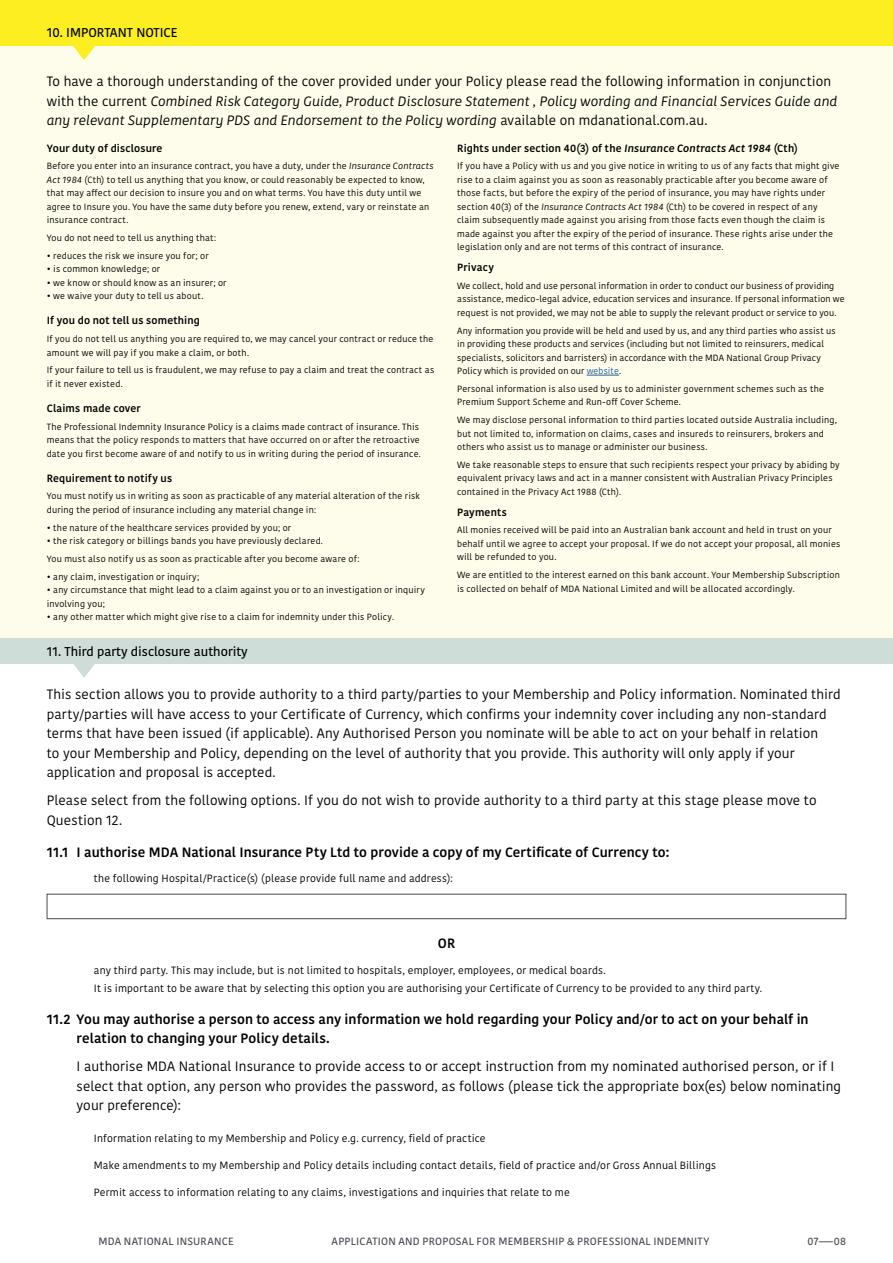
<style>
.page{position:relative;width:893px;height:1263px;background:#fff}
.page>*{position:absolute;margin:0;border:0;box-sizing:border-box;transform-origin:0 0}
.t1{font:13.5px/19.5px "Kohinoor";letter-spacing:.01em;color:#000}
.t2{font:italic 13.5px/19.5px "Kohinoor";letter-spacing:.005em;color:#000}
.t3{font:500 13.5px/19.5px "Kohinoor";letter-spacing:.005em;color:#000}
.t4{font:600 12.75px "Kohinoor";color:#000}
.t5{font:10.5px/18px "Kohinoor";letter-spacing:.015em;color:#000}
.t6{font:500 10.5px "Kohinoor";letter-spacing:.015em;color:#000}
.t7{font:600 10.5px "Kohinoor";letter-spacing:.02em;color:#484c55}
.t8{font:9px/13.5px "Kohinoor";letter-spacing:.02em;color:#000}
.s1{font-style:normal}
.s2{font-style:italic}
.s3{color:#215e9e}
</style>
<div class="page">
<div style="left:0;top:26px;width:893px;height:612px;background:#fefcea"></div>
<svg style="left:73px;top:46px;width:23px;height:14px"></svg>
<div style="left:0;top:0;width:893px;height:46px;background:#fcee20"></div>
<hr style="left:587px;top:375px;width:32px;height:1px;background:#215e9e">
<svg style="left:56px;top:663px;width:78px;height:15px"></svg>
<div style="left:0;top:638px;width:893px;height:25px;background:#cfddd8"></div>
<div style="left:47px;top:894px;width:799px;height:25px;border:1px solid #494c54"></div>
<h2 class="t4" style="left:47px;top:24px;width:132px">10. IMPORTANT NOTICE</h2>
<p class="t2" style="left:47px;top:72px;width:792px"><span class="s1">To have a thorough understanding of the cover provided under your Policy please read the following information in conjunction with the current</span> Combined Risk Category Guide, Product Disclosure Statement , Policy wording and Financial Services Guide and any relevant Supplementary PDS and Endorsement to the Policy wording <span class="s1">available on mdanational.com.au.</span></p>
<p class="t6" style="left:47px;top:141px;width:117px">Your duty of disclosure</p>
<p class="t8" style="left:47px;top:160px;width:388px">Before you enter into an insurance contract, you have a duty, under the <span class="s2">Insurance Contracts Act 1984</span> (Cth) to tell us anything that you know, or could reasonably be expected to know, that may affect our decision to insure you and on what terms. You have this duty until we agree to Insure you. You have the same duty before you renew, extend, vary or reinstate an insurance contract.</p>
<p class="t8" style="left:47px;top:231px;width:171px">You do not need to tell us anything that:</p>
<p class="t8" style="left:47px;top:249px;width:163px">• reduces the risk we insure you for; or</p>
<p class="t8" style="left:47px;top:263px;width:115px">• is common knowledge; or</p>
<p class="t8" style="left:47px;top:276px;width:181px">• we know or should know as an insurer; or</p>
<p class="t8" style="left:47px;top:290px;width:158px">• we waive your duty to tell us about.</p>
<p class="t6" style="left:47px;top:314px;width:155px">If you do not tell us something</p>
<p class="t8" style="left:47px;top:332px;width:388px">If you do not tell us anything you are required to, we may cancel your contract or reduce the amount we will pay if you make a claim, or both.</p>
<p class="t8" style="left:47px;top:364px;width:389px">If your failure to tell us is fraudulent, we may refuse to pay a claim and treat the contract as if it never existed.</p>
<p class="t6" style="left:47px;top:402px;width:95px">Claims made cover</p>
<p class="t8" style="left:47px;top:420px;width:375px">The Professional Indemnity Insurance Policy is a claims made contract of insurance. This means that the policy responds to matters that have occurred on or after the retroactive date you first become aware of and notify to us in writing during the period of insurance.</p>
<p class="t6" style="left:47px;top:471px;width:127px">Requirement to notify us</p>
<p class="t8" style="left:47px;top:490px;width:375px">You must notify us in writing as soon as practicable of any material alteration of the risk during the period of insurance including any material change in:</p>
<p class="t8" style="left:47px;top:521px;width:246px">• the nature of the healthcare services provided by you; or</p>
<p class="t8" style="left:47px;top:532px;width:314px;line-height:17.7px">• the risk category or billings bands you have previously declared.<br>You must also notify us as soon as practicable after you become aware of:</p>
<p class="t8" style="left:47px;top:570px;width:154px">• any claim, investigation or inquiry;</p>
<p class="t8" style="left:47px;top:583px;width:380px">• any circumstance that might lead to a claim against you or to an investigation or inquiry involving you;</p>
<p class="t8" style="left:47px;top:610px;width:349px">• any other matter which might give rise to a claim for indemnity under this Policy.</p>
<p class="t6" style="left:457px;top:141px;width:342px">Rights under section 40(3) of the <span class="s2">Insurance Contracts Act 1984</span> (Cth)</p>
<p class="t8" style="left:457px;top:160px;width:384px">If you have a Policy with us and you give notice in writing to us of any facts that might give rise to a claim against you as soon as reasonably practicable after you become aware of those facts, but before the expiry of the period of insurance, you may have rights under section 40(3) of the <span class="s2">Insurance Contracts Act 1984</span> (Cth) to be covered in respect of any claim subsequently made against you arising from those facts even though the claim is made against you after the expiry of the period of insurance. These rights arise under the legislation only and are not terms of this contract of insurance.</p>
<p class="t6" style="left:457px;top:261px;width:38px">Privacy</p>
<p class="t8" style="left:457px;top:279px;width:389px">We collect, hold and use personal information in order to conduct our business of providing assistance, medico-legal advice, education services and insurance. If personal information we request is not provided, we may not be able to supply the relevant product or service to you.</p>
<p class="t8" style="left:457px;top:324px;width:380px">Any information you provide will be held and used by us, and any third parties who assist us in providing these products and services (including but not limited to reinsurers, medical specialists, solicitors and barristers) in accordance with the MDA National Group Privacy Policy which is provided on our <span class="s3">website</span>.</p>
<p class="t8" style="left:457px;top:382px;width:368px">Personal information is also used by us to administer government schemes such as the<br>Premium Support Scheme and Run-off Cover Scheme.</p>
<p class="t8" style="left:457px;top:413px;width:381px">We may disclose personal information to third parties located outside Australia including, but not limited to, information on claims, cases and insureds to reinsurers, brokers and others who assist us to manage or administer our business.</p>
<p class="t8" style="left:457px;top:458px;width:384px">We take reasonable steps to ensure that such recipients respect your privacy by abiding by equivalent privacy laws and act in a manner consistent with Australian Privacy Principles contained in the Privacy Act 1988 (Cth).</p>
<p class="t6" style="left:457px;top:505px;width:51px">Payments</p>
<p class="t8" style="left:457px;top:524px;width:385px">All monies received will be paid into an Australian bank account and held in trust on your behalf until we agree to accept your proposal. If we do not accept your proposal, all monies will be refunded to you.</p>
<p class="t8" style="left:457px;top:568px;width:384px">We are entitled to the interest earned on this bank account. Your Membership Subscription is collected on behalf of MDA National Limited and will be allocated accordingly.</p>
<h2 class="t4" style="left:47px;top:643px;width:203px">11. Third party disclosure authority</h2>
<p class="t1" style="left:47px;top:685px;width:795px">This section allows you to provide authority to a third party/parties to your Membership and Policy information. Nominated third party/parties will have access to your Certificate of Currency, which confirms your indemnity cover including any non-standard terms that have been issued (if applicable). Any Authorised Person you nominate will be able to act on your behalf in relation<br>to your Membership and Policy, depending on the level of authority that you provide. This authority will only apply if your application and proposal is accepted.</p>
<h1 class="t1" style="left:47px;top:791px;width:771px">Please select from the following options. If you do not wish to provide authority to a third party at this stage please move to<br>Question 12.</h1>
<h1 class="t3" style="left:47px;top:843px;width:624px">11.1 I authorise MDA National Insurance Pty Ltd to provide a copy of my Certificate of Currency to:</h1>
<p class="t5" style="left:94px;top:869px;width:360px">the following Hospital/Practice(s) (please provide full name and address):</p>
<h1 class="t3" style="left:438px;top:933px;width:19px">OR</h1>
<p class="t5" style="left:94px;top:961px;width:670px">any third party. This may include, but is not limited to hospitals, employer, employees, or medical boards.<br>It is important to be aware that by selecting this option you are authorising your Certificate of Currency to be provided to any third party.</p>
<h1 class="t3" style="left:77px;top:1010px;width:734px;text-indent:-30px">11.2 You may authorise a person to access any information we hold regarding your Policy and/or to act on your behalf in relation to changing your Policy details.</h1>
<p class="t1" style="left:77px;top:1057px;width:766px">I authorise MDA National Insurance to provide access to or accept instruction from my nominated authorised person, or if I select that option, any person who provides the password, as follows (please tick the appropriate box(es) below nominating your preference):</p>
<p class="t5" style="left:94px;top:1129px;width:393px">Information relating to my Membership and Policy e.g. currency, field of practice</p>
<p class="t5" style="left:94px;top:1156px;width:624px">Make amendments to my Membership and Policy details including contact details, field of practice and/or Gross Annual Billings</p>
<p class="t5" style="left:94px;top:1183px;width:477px">Permit access to information relating to any claims, investigations and inquiries that relate to me</p>
<p class="t7" style="left:98px;top:1235px;width:137px">MDA NATIONAL INSURANCE</p>
<p class="t7" style="left:332px;top:1235px;width:379px">APPLICATION AND PROPOSAL FOR MEMBERSHIP &amp; PROFESSIONAL INDEMNITY</p>
<p class="t7" style="left:807px;top:1235px;width:40px">07——08</p>
</div>
